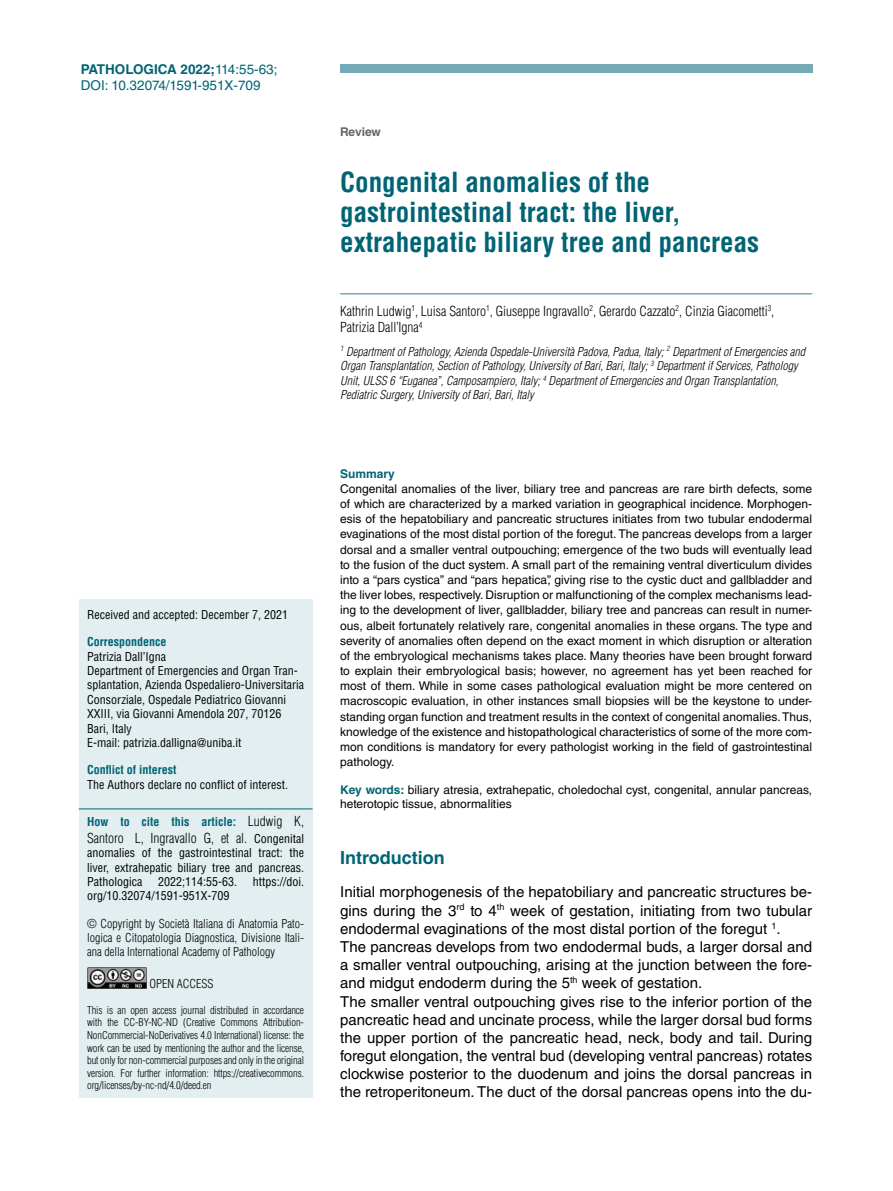
<style>
.page{position:relative;width:893px;height:1191px;background:#fff}
.page>*{position:absolute;margin:0;border:0;box-sizing:border-box;transform-origin:0 0}
.t1{font:700 condensed 27px/30.2px "Helvetica LT Std";color:#006475}
.t2{font:700 18px "Helvetica LT Std";color:#006475}
.t3{font:15px/18.1px "Helvetica LT Std";color:#000}
.t4{font:300 condensed 13.5px/16.6px "Helvetica LT Std";color:#000}
.t5{font:13.5px/16.2px "Helvetica LT Std";color:#006475}
.t6{font:12px/15.1px "Helvetica LT Std";color:#000;text-align:justify}
.t7{font:condensed 12px/14.4px "Helvetica LT Std";color:#000}
.t8{font:italic 300 condensed 12px/14.5px "Helvetica LT Std";color:#000}
.t9{font:300 condensed 12px/14.4px "Helvetica LT Std";color:#000;text-align:justify}
.t10{font:700 condensed 12px "Helvetica LT Std";color:#006475}
.t11{font:700 12px "Helvetica LT Std";color:#006475}
.t12{font:700 12px "Helvetica LT Std";letter-spacing:-.015em;color:#646363}
.t13{font:300 condensed 10.5px/12.6px "Helvetica LT Std";letter-spacing:-.01em;color:#000;text-align:justify}
.s1{font-weight:700}
.s2{font-weight:300;font-size:13.5px;color:#000}
.s3{font-weight:400;font-size:12px}
.s4{font-weight:700;color:#006475}
</style>
<div class="page">
<div style="left:79px;top:600px;width:234px;height:498px;background:#e3eef1"></div>
<hr style="left:79px;top:808px;width:234px;height:1px;background:#006475">
<img style="left:87px;top:967px;width:60px;height:21px">
<div style="left:340px;top:64px;width:472px;height:8px;background:#75abb7"></div>
<hr style="left:340px;top:293px;width:472px;height:1px;background:#75abb7">
<p class="t5" style="left:81px;top:61px;width:198px"><span class="s1">PATHOLOGICA 2022;</span>114:55-63;<br>DOI: 10.32074/1591-951X-709</p>
<p class="t7" style="left:87px;top:607px;width:202px">Received and accepted: December 7, 2021</p>
<p class="t10" style="left:87px;top:634px;width:81px">Correspondence</p>
<p class="t7" style="left:87px;top:649px;width:218px">Patrizia Dall’Igna<br>Department of Emergencies and Organ Tran&shy;splantation, Azienda Ospedaliero-Universitaria Consorziale, Ospedale Pediatrico Giovanni XXIII, via Giovanni Amendola 207, 70126<br>Bari, Italy<br>E-mail: patrizia.dalligna@uniba.it</p>
<p class="t10" style="left:87px;top:762px;width:91px">Conflict of interest</p>
<p class="t7" style="left:87px;top:777px;width:202px">The Authors declare no conflict of interest.</p>
<p class="t10" style="left:87px;top:814px;width:218px">How to cite this article: <span class="s2">Ludwig K,</span></p>
<p class="t4" style="left:87px;top:829px;width:218px">Santoro L, Ingravallo G, et al. <span class="s3">Congenital</span></p>
<p class="t7" style="left:87px;top:845px;width:218px;text-align:justify">anomalies of the gastrointestinal tract: the liver, extrahepatic biliary tree and pancreas.<br>Pathologica</p>
<p class="t7" style="left:158px;top:874px;width:80px">2022;114:55-63.</p>
<p class="t7" style="left:253px;top:874px;width:53px">https://doi.</p>
<p class="t7" style="left:87px;top:888px;width:144px">org/10.32074/1591-951X-709</p>
<p class="t9" style="left:87px;top:916px;width:218px">© Copyright by Società Italiana di Anatomia Pato&shy;logica e Citopatologia Diagnostica, Divisione Itali&shy;ana della International Academy of Pathology</p>
<p class="t9" style="left:149px;top:976px;width:66px">OPEN ACCESS</p>
<p class="t13" style="left:87px;top:1003px;width:218px">This is an open access journal distributed in accordance with the CC-BY-NC-ND (Creative Commons Attribution-NonCommercial-NoDerivatives 4.0 International) license: the work can be used by mentioning the author and the license, but only for non-commercial purposes and only in the original version. For further information: https://creativecommons. org/licenses/by-nc-nd/4.0/deed.en</p>
<p class="t12" style="left:340px;top:125px;width:42px">Review</p>
<h1 class="t1" style="left:340px;top:167px;width:420px">Congenital anomalies of the gastrointestinal tract: the liver, extrahepatic biliary tree and pancreas</h1>
<p class="t4" style="left:340px;top:302px;width:436px">Kathrin Ludwig<sup>1</sup>, Luisa Santoro<sup>1</sup>, Giuseppe Ingravallo<sup>2</sup>, Gerardo Cazzato<sup>2</sup>, Cinzia Giacometti<sup>3</sup>,<br>Patrizia Dall’Igna<sup>4</sup></p>
<p class="t8" style="left:340px;top:344px;width:466px"><sup>1</sup> Department of Pathology, Azienda Ospedale-Università Padova, Padua, Italy; <sup>2</sup> Department of Emergencies and Organ Transplantation, Section of Pathology, University of Bari, Bari, Italy; <sup>3</sup> Department if Services, Pathology Unit, ULSS 6 “Euganea”, Camposampiero, Italy; <sup>4</sup> Department of Emergencies and Organ Transplantation, Pediatric Surgery, University of Bari, Bari, Italy</p>
<p class="t11" style="left:340px;top:466px;width:56px">Summary</p>
<p class="t6" style="left:340px;top:481px;width:474px">Congenital anomalies of the liver, biliary tree and pancreas are rare birth defects, some of which are characterized by a marked variation in geographical incidence. Morphogen&shy;esis of the hepatobiliary and pancreatic structures initiates from two tubular endodermal evaginations of the most distal portion of the foregut. The pancreas develops from a larger dorsal and a smaller ventral outpouching; emergence of the two buds will eventually lead to the fusion of the duct system. A small part of the remaining ventral diverticulum divides into a “pars cystica” and “pars hepatica”, giving rise to the cystic duct and gallbladder and the liver lobes, respectively. Disruption or malfunctioning of the complex mechanisms lead&shy;ing to the development of liver, gallbladder, biliary tree and pancreas can result in numer&shy;ous, albeit fortunately relatively rare, congenital anomalies in these organs. The type and severity of anomalies often depend on the exact moment in which disruption or alteration of the embryological mechanisms takes place. Many theories have been brought forward to explain their embryological basis; however, no agreement has yet been reached for most of them. While in some cases pathological evaluation might be more centered on macroscopic evaluation, in other instances small biopsies will be the keystone to under&shy;standing organ function and treatment results in the context of congenital anomalies. Thus, knowledge of the existence and histopathological characteristics of some of the more com&shy;mon conditions is mandatory for every pathologist working in the field of gastrointestinal pathology.</p>
<p class="t6" style="left:340px;top:782px;width:473px;line-height:14.5px"><span class="s4">Key words:</span> biliary atresia, extrahepatic, choledochal cyst, congenital, annular pancreas, heterotopic tissue, abnormalities</p>
<h2 class="t2" style="left:340px;top:846px;width:106px">Introduction</h2>
<p class="t3" style="left:340px;top:883px;width:474px">Initial morphogenesis of the hepatobiliary and pancreatic structures be&shy;gins during the 3<sup>rd</sup> to 4<sup>th</sup> week of gestation, initiating from two tubular endodermal evaginations of the most distal portion of the foregut <sup>1</sup>.<br>The pancreas develops from two endodermal buds, a larger dorsal and a smaller ventral outpouching, arising at the junction between the fore&shy;and midgut endoderm during the 5<sup>th</sup> week of gestation.<br>The smaller ventral outpouching gives rise to the inferior portion of the pancreatic head and uncinate process, while the larger dorsal bud forms the upper portion of the pancreatic head, neck, body and tail. During foregut elongation, the ventral bud (developing ventral pancreas) rotates clockwise posterior to the duodenum and joins the dorsal pancreas in the retroperitoneum. The duct of the dorsal pancreas opens into the du-</p>
</div>
